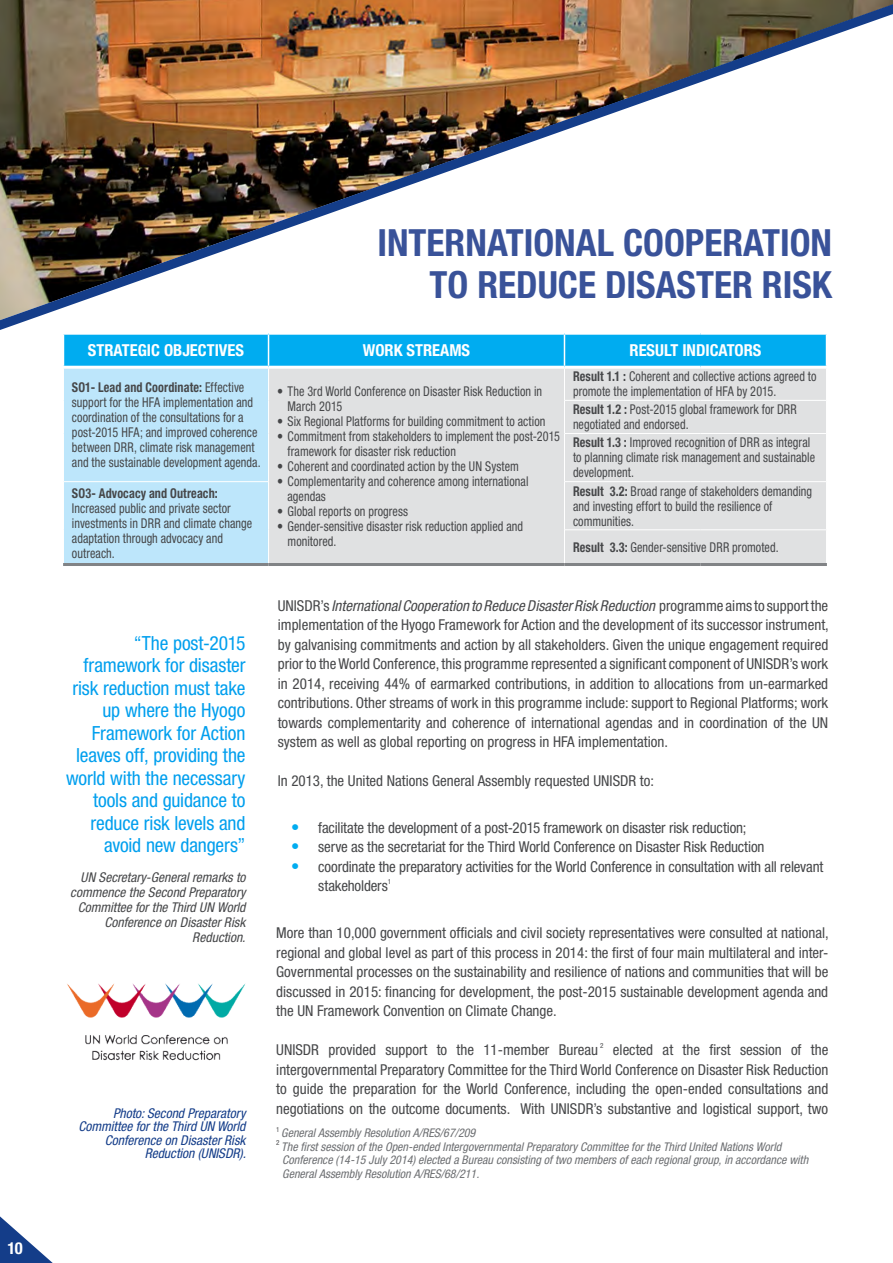
<style>
.page{position:relative;width:893px;height:1263px;background:#fff}
.page>*{position:absolute;margin:0;border:0;box-sizing:border-box;transform-origin:0 0}
.t1{font:700 condensed 37.5px/42px "Helvetica Neue LT Std";color:#395299}
.t2{font:condensed 19.5px/22.5px "Helvetica Neue LT Std";letter-spacing:-.005em;color:#009fee;text-align:right}
.t3{font:700 condensed 16.5px "Helvetica Neue LT Std";color:#fff}
.t4{font:condensed 15px/19.5px "Helvetica Neue LT Std";color:#464749;text-align:justify}
.t5{font:condensed 13.5px/15px "Helvetica Neue LT Std";letter-spacing:.005em;color:#464749;scale:.9 1}
.t6{font:italic condensed 13.5px/15px "Helvetica Neue LT Std";color:#464749;text-align:right}
.t7{font:italic condensed 13.5px/13.5px "Helvetica Neue LT Std";color:#143d89;text-align:right}
.t8{font:700 condensed 13.5px "Helvetica Neue LT Std";letter-spacing:.01em;color:#464749;scale:.9 1}
.t9{font:italic condensed 12px/13.5px "Helvetica Neue LT Std";color:#6d6f72}
.t10{font:condensed 7.05px "Helvetica Neue LT Std";color:#464749}
.s1{font-weight:700}
.s2{font-style:italic}
.s3{font-size:16.5px;color:#00acf0}
</style>
<div class="page">
<svg style="left:0;top:1216px;width:53px;height:47px"></svg>
<img style="left:0;top:4px;width:893px;height:326px">
<img style="left:67px;top:983px;width:179px;height:78px">
<svg style="left:64px;top:335px;width:762px;height:228px;background:#77d0f6"></svg>
<div style="left:269px;top:369px;width:557px;height:194px;background:#e0e1e2"></div>
<hr style="left:268px;top:335px;width:1px;height:31px;background:#fff">
<hr style="left:564px;top:335px;width:1px;height:31px;background:#fff">
<hr style="left:63px;top:366px;width:206px;height:3px;background:#fff">
<hr style="left:269px;top:366px;width:295px;height:3px;background:#fff">
<hr style="left:564px;top:366px;width:137px;height:3px;background:#fff">
<hr style="left:701px;top:366px;width:126px;height:3px;background:#fff">
<hr style="left:565px;top:400px;width:136px;height:1px;background:#fff">
<hr style="left:701px;top:400px;width:126px;height:1px;background:#fff">
<hr style="left:565px;top:433px;width:136px;height:1px;background:#fff">
<hr style="left:701px;top:433px;width:126px;height:1px;background:#fff">
<hr style="left:565px;top:481px;width:136px;height:1px;background:#fff">
<hr style="left:701px;top:481px;width:126px;height:1px;background:#fff">
<hr style="left:565px;top:529px;width:136px;height:1px;background:#fff">
<hr style="left:701px;top:529px;width:126px;height:1px;background:#fff">
<hr style="left:64px;top:481px;width:205px;height:1px;background:#fff">
<hr style="left:268px;top:369px;width:1px;height:31px;background:#fff">
<hr style="left:268px;top:400px;width:1px;height:33px;background:#fff">
<hr style="left:268px;top:433px;width:1px;height:48px;background:#fff">
<hr style="left:268px;top:482px;width:1px;height:48px;background:#fff">
<hr style="left:268px;top:530px;width:1px;height:33px;background:#fff">
<hr style="left:564px;top:369px;width:1px;height:31px;background:#fff">
<hr style="left:564px;top:400px;width:1px;height:33px;background:#fff">
<hr style="left:564px;top:433px;width:1px;height:49px;background:#fff">
<hr style="left:564px;top:482px;width:1px;height:48px;background:#fff">
<hr style="left:564px;top:530px;width:1px;height:33px;background:#fff">
<hr style="left:269px;top:563px;width:295px;height:3px;background:#818386">
<hr style="left:63px;top:563px;width:206px;height:3px;background:#818386">
<hr style="left:564px;top:563px;width:137px;height:3px;background:#818386">
<hr style="left:701px;top:563px;width:126px;height:3px;background:#818386">
<p class="t3" style="left:7px;top:1238px;width:17px">10</p>
<h1 class="t1" style="left:429px;top:222px;width:404px;text-indent:-52px">INTERNATIONAL COOPERATION to Reduce</h1>
<h1 class="t1" style="left:605px;top:264px;width:41px">Disaster</h1>
<h1 class="t1" style="left:762px;top:264px;width:38px">Risk</h1>
<p class="t3" style="left:88px;top:340px;width:158px">STRATEGIC OBJECTIVES</p>
<p class="t3" style="left:363px;top:340px;width:109px">WORK STREAMS</p>
<p class="t3" style="left:629px;top:340px;width:133px">RESULT INDICATORS</p>
<p class="t5" style="left:72px;top:379px;width:211px"><span class="s1">SO1- Lead and Coordinate:</span> Effective support for the HFA implementation and coordination of the consultations for a post-2015 HFA; and improved coherence between DRR, climate risk management and the sustainable development agenda.</p>
<p class="t5" style="left:288px;top:383px;width:284px;text-indent:-10px">• The 3rd World Conference on Disaster Risk Reduction in<br>March 2015</p>
<p class="t5" style="left:573px;top:369px;width:272px"><span class="s1">Result 1.1 :</span> Coherent and collective actions agreed to promote the implementation of HFA by 2015.</p>
<p class="t5" style="left:573px;top:402px;width:250px"><span class="s1">Result 1.2 :</span> Post-2015 global framework for DRR negotiated and endorsed.</p>
<p class="t5" style="left:573px;top:435px;width:270px"><span class="s1">Result 1.3 :</span> Improved recognition of DRR as integral to planning climate risk management and sustainable development.</p>
<p class="t5" style="left:277px;top:413px;width:300px">• Six Regional Platforms for building commitment to action</p>
<p class="t5" style="left:288px;top:428px;width:304px;text-indent:-10px">• Commitment from stakeholders to implement the post-2015 framework for disaster risk reduction</p>
<p class="t5" style="left:277px;top:458px;width:270px">• Coherent and coordinated action by the UN System</p>
<p class="t5" style="left:288px;top:473px;width:269px;text-indent:-10px">• Complementarity and coherence among international agendas</p>
<p class="t5" style="left:277px;top:503px;width:147px">• Global reports on progress</p>
<p class="t5" style="left:288px;top:518px;width:263px;text-indent:-10px">• Gender-sensitive disaster risk reduction applied and monitored.</p>
<p class="t5" style="left:573px;top:483px;width:267px"><span class="s1">Result 3.2:</span> Broad range of stakeholders demanding and investing effort to build the resilience of communities.</p>
<p class="t5" style="left:573px;top:540px;width:230px"><span class="s1">Result 3.3:</span> Gender-sensitive DRR promoted.</p>
<p class="t8" style="left:72px;top:485px;width:163px">SO3- Advocacy and Outreach:</p>
<p class="t5" style="left:72px;top:500px;width:202px">Increased public and private sector investments in DRR and climate change adaptation through advocacy and outreach.</p>
<h2 class="t2" style="left:66px;top:631px;width:181px">“The post-2015 framework for disaster risk reduction must take up where the Hyogo<br>Framework for Action leaves off, providing the world with the necessary tools and guidance to reduce risk levels and avoid new dangers”</h2>
<p class="t6" style="left:70px;top:870px;width:177px">UN Secretary-General remarks to commence the Second Preparatory<br>Committee for the Third UN World<br>Conference on Disaster Risk<br>Reduction.</p>
<p class="t7" style="left:78px;top:1106px;width:169px">Photo: Second Preparatory<br>Committee for the Third UN World<br>Conference on Disaster Risk<br>Reduction (UNISDR).</p>
<p class="t4" style="left:278px;top:596px;width:553px">UNISDR’s <span class="s2">International Cooperation to Reduce Disaster Risk Reduction</span> programme aims to support the implementation of the Hyogo Framework for Action and the development of its successor instrument, by galvanising commitments and action by all stakeholders. Given the unique engagement required prior to the World Conference, this programme represented a significant component of UNISDR’s work in 2014, receiving 44% of earmarked contributions, in addition to allocations from un-earmarked contributions. Other streams of work in this programme include: support to Regional Platforms; work towards complementarity and coherence of international agendas and in coordination of the UN system as well as global reporting on progress in HFA implementation.</p>
<p class="t4" style="left:278px;top:771px;width:378px">In 2013, the United Nations General Assembly requested UNISDR to:</p>
<p class="t4" style="left:291px;top:818px;width:457px"><span class="s3">•</span> facilitate the development of a post-2015 framework on disaster risk reduction;</p>
<p class="t4" style="left:291px;top:837px;width:475px"><span class="s3">•</span> serve as the secretariat for the Third World Conference on Disaster Risk Reduction</p>
<p class="t4" style="left:318px;top:857px;width:507px;text-indent:-27px"><span class="s3">•</span> coordinate the preparatory activities for the World Conference in consultation with all relevant stakeholders</p>
<p class="t10" style="left:388px;top:878px;width:5px">1</p>
<p class="t4" style="left:276px;top:923px;width:554px">More than 10,000 government officials and civil society representatives were consulted at national, regional and global level as part of this process in 2014: the first of four main multilateral and inter-Governmental processes on the sustainability and resilience of nations and communities that will be discussed in 2015: financing for development, the post-2015 sustainable development agenda and the UN Framework Convention on Climate Change.</p>
<p class="t4" style="left:276px;top:1040px;width:323px">UNISDR provided support to the 11-member Bureau</p>
<p class="t10" style="left:600px;top:1041px;width:5px">2</p>
<p class="t4" style="left:276px;top:1040px;width:554px;text-indent:337px">elected at the first session of the intergovernmental Preparatory Committee for the Third World Conference on Disaster Risk Reduction to guide the preparation for the World Conference, including the open-ended consultations and negotiations on the outcome documents. With UNISDR’s substantive and logistical support, two</p>
<p class="t10" style="left:276px;top:1125px;width:5px">1</p>
<p class="t9" style="left:281px;top:1126px;width:196px">General Assembly Resolution A/RES/67/209</p>
<p class="t10" style="left:276px;top:1139px;width:5px">2</p>
<p class="t9" style="left:281px;top:1140px;width:528px">The first session of the Open-ended Intergovernmental Preparatory Committee for the Third United Nations World<br>Conference (14-15 July 2014) elected a Bureau consisting of two members of each regional group, in accordance with<br>General Assembly Resolution A/RES/68/211.</p>
</div>
